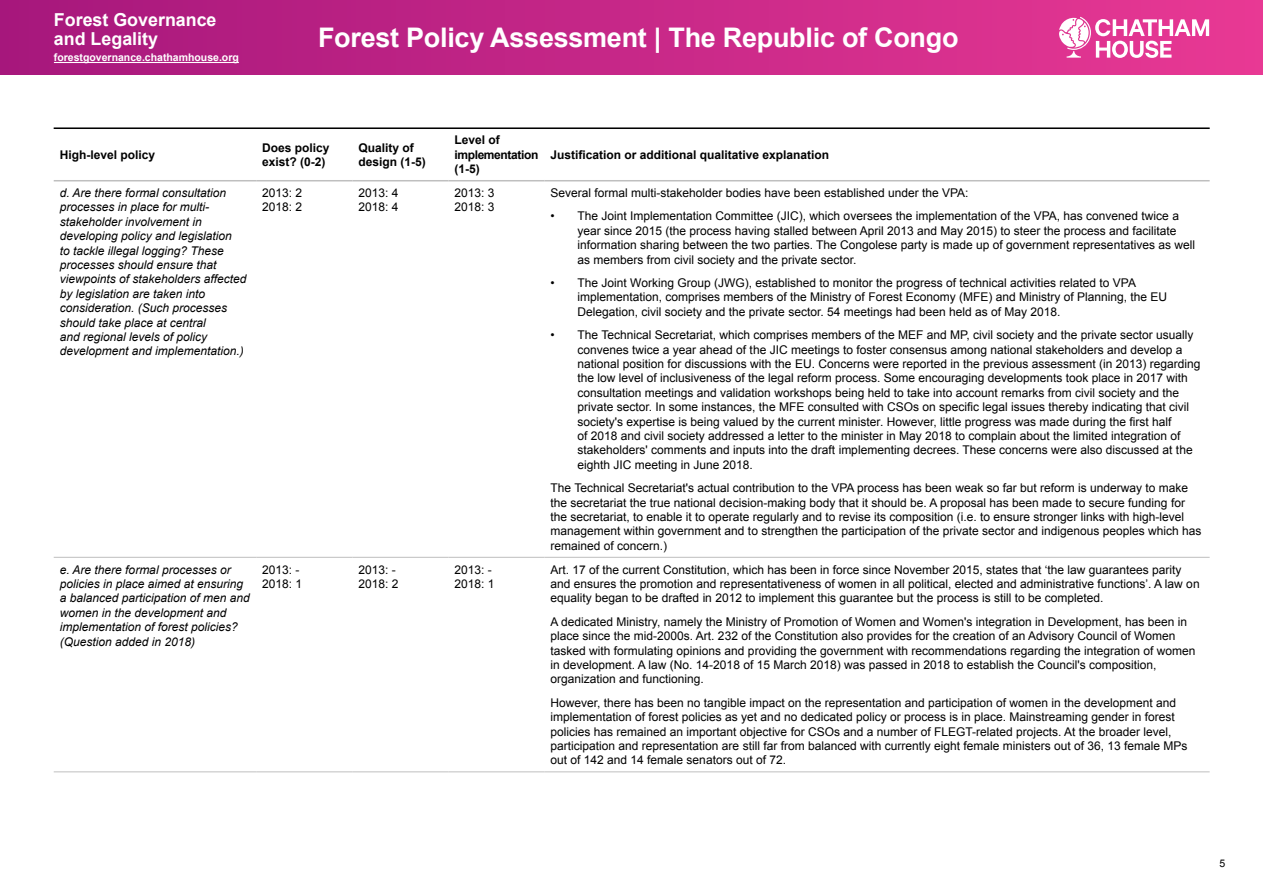
<style>
.page{position:relative;width:1263px;height:893px;background:#fff}
.page>*{position:absolute;margin:0;border:0;box-sizing:border-box;transform-origin:0 0}
.t1{font:700 27px "Arial";letter-spacing:-.01em;color:#fff}
.t2{font:700 17.85px/19.2px "Arial";color:#fff}
.t3{font:12px/14.4px "Arial";color:#000}
.t4{font:italic 12px/14.4px "Arial";color:#000}
.t5{font:700 12px/14.4px "Arial";color:#000}
.t6{font:700 12px/14.4px "Arial";letter-spacing:-.03em;color:#000}
.t7{font:700 10.5px "Arial";color:#fff}
.t8{font:10.5px "Arial";color:#000}
</style>
<div class="page">
<div style="left:0;top:0;width:1263px;height:75px;background:linear-gradient(to right,#a6177c,#e83994)"></div>
<hr style="left:54px;top:62px;width:185px;height:1px;background:#fff">
<svg style="left:1059px;top:17px;width:150px;height:41px"></svg>
<hr style="left:54px;top:180px;width:202px;height:1px;background:#bfbfbf">
<hr style="left:256px;top:180px;width:96px;height:1px;background:#bfbfbf">
<hr style="left:352px;top:180px;width:96px;height:1px;background:#bfbfbf">
<hr style="left:448px;top:180px;width:96px;height:1px;background:#bfbfbf">
<hr style="left:544px;top:180px;width:666px;height:1px;background:#bfbfbf">
<hr style="left:54px;top:557px;width:202px;height:1px;background:#bfbfbf">
<hr style="left:256px;top:557px;width:96px;height:1px;background:#bfbfbf">
<hr style="left:352px;top:557px;width:96px;height:1px;background:#bfbfbf">
<hr style="left:448px;top:557px;width:96px;height:1px;background:#bfbfbf">
<hr style="left:544px;top:557px;width:666px;height:1px;background:#bfbfbf">
<hr style="left:54px;top:771px;width:202px;height:1px;background:#bfbfbf">
<hr style="left:256px;top:771px;width:96px;height:1px;background:#bfbfbf">
<hr style="left:352px;top:771px;width:96px;height:1px;background:#bfbfbf">
<hr style="left:448px;top:771px;width:96px;height:1px;background:#bfbfbf">
<hr style="left:544px;top:771px;width:666px;height:1px;background:#bfbfbf">
<hr style="left:54px;top:128px;width:1156px;height:1px;background:#000">
<h2 class="t2" style="left:54px;top:10px;width:164px">Forest Governance and Legality</h2>
<p class="t7" style="left:54px;top:51px;width:186px">forestgovernance.chathamhouse.org</p>
<h1 class="t1" style="left:318px;top:20px;width:642px">Forest Policy Assessment | The Republic of Congo</h1>
<p class="t5" style="left:60px;top:148px;width:97px">High-level policy</p>
<p class="t5" style="left:262px;top:141px;width:69px">Does policy exist? (0-2)</p>
<p class="t5" style="left:358px;top:141px;width:69px">Quality of design (1-5)</p>
<p class="t6" style="left:454px;top:133px;width:85px">Level of implementation (1-5)</p>
<p class="t5" style="left:550px;top:148px;width:280px">Justification or additional qualitative explanation</p>
<p class="t4" style="left:60px;top:186px;width:188px">d. Are there formal consultation processes in place for multi&shy;stakeholder involvement in developing policy and legislation<br>to tackle illegal logging? These processes should ensure that viewpoints of stakeholders affected by legislation are taken into consideration. (Such processes should take place at central<br>and regional levels of policy development and implementation.)</p>
<p class="t3" style="left:262px;top:186px;width:42px">2013: 2<br>2018: 2</p>
<p class="t3" style="left:358px;top:186px;width:42px">2013: 4<br>2018: 4</p>
<p class="t3" style="left:454px;top:186px;width:42px">2013: 3<br>2018: 3</p>
<p class="t3" style="left:550px;top:186px;width:420px">Several formal multi-stakeholder bodies have been established under the VPA:</p>
<p class="t3" style="left:577px;top:209px;width:619px;text-indent:-27px">• The Joint Implementation Committee (JIC), which oversees the implementation of the VPA, has convened twice a year since 2015 (the process having stalled between April 2013 and May 2015) to steer the process and facilitate information sharing between the two parties. The Congolese party is made up of government representatives as well as members from civil society and the private sector.</p>
<p class="t3" style="left:577px;top:276px;width:591px;text-indent:-27px">• The Joint Working Group (JWG), established to monitor the progress of technical activities related to VPA implementation, comprises members of the Ministry of Forest Economy (MFE) and Ministry of Planning, the EU<br>Delegation, civil society and the private sector. 54 meetings had been held as of May 2018.</p>
<p class="t3" style="left:577px;top:328px;width:624px;text-indent:-27px">• The Technical Secretariat, which comprises members of the MEF and MP, civil society and the private sector usually convenes twice a year ahead of the JIC meetings to foster consensus among national stakeholders and develop a national position for discussions with the EU. Concerns were reported in the previous assessment (in 2013) regarding the low level of inclusiveness of the legal reform process. Some encouraging developments took place in 2017 with consultation meetings and validation workshops being held to take into account remarks from civil society and the private sector. In some instances, the MFE consulted with CSOs on specific legal issues thereby indicating that civil society's expertise is being valued by the current minister. However, little progress was made during the first half<br>of 2018 and civil society addressed a letter to the minister in May 2018 to complain about the limited integration of stakeholders' comments and inputs into the draft implementing decrees. These concerns were also discussed at the eighth JIC meeting in June 2018.</p>
<p class="t3" style="left:550px;top:481px;width:652px">The Technical Secretariat's actual contribution to the VPA process has been weak so far but reform is underway to make the secretariat the true national decision-making body that it should be. A proposal has been made to secure funding for the secretariat, to enable it to operate regularly and to revise its composition (i.e. to ensure stronger links with high-level management within government and to strengthen the participation of the private sector and indigenous peoples which has remained of concern.)</p>
<p class="t4" style="left:60px;top:562px;width:192px">e. Are there formal processes or policies in place aimed at ensuring a balanced participation of men and women in the development and implementation of forest policies? (Question added in 2018)</p>
<p class="t3" style="left:262px;top:562px;width:42px">2013: -<br>2018: 1</p>
<p class="t3" style="left:358px;top:562px;width:42px">2013: -<br>2018: 2</p>
<p class="t3" style="left:454px;top:562px;width:42px">2013: -<br>2018: 1</p>
<p class="t3" style="left:550px;top:562px;width:651px">Art. 17 of the current Constitution, which has been in force since November 2015, states that ‘the law guarantees parity and ensures the promotion and representativeness of women in all political, elected and administrative functions’. A law on equality began to be drafted in 2012 to implement this guarantee but the process is still to be completed.</p>
<p class="t3" style="left:550px;top:614px;width:646px">A dedicated Ministry, namely the Ministry of Promotion of Women and Women's integration in Development, has been in place since the mid-2000s. Art. 232 of the Constitution also provides for the creation of an Advisory Council of Women tasked with formulating opinions and providing the government with recommendations regarding the integration of women in development. A law (No. 14-2018 of 15 March 2018) was passed in 2018 to establish the Council's composition, organization and functioning.</p>
<p class="t3" style="left:550px;top:695px;width:638px">However, there has been no tangible impact on the representation and participation of women in the development and implementation of forest policies as yet and no dedicated policy or process is in place. Mainstreaming gender in forest policies has remained an important objective for CSOs and a number of FLEGT-related projects. At the broader level, participation and representation are still far from balanced with currently eight female ministers out of 36, 13 female MPs out of 142 and 14 female senators out of 72.</p>
<p class="t8" style="left:1219px;top:856px;width:7px">5</p>
</div>
